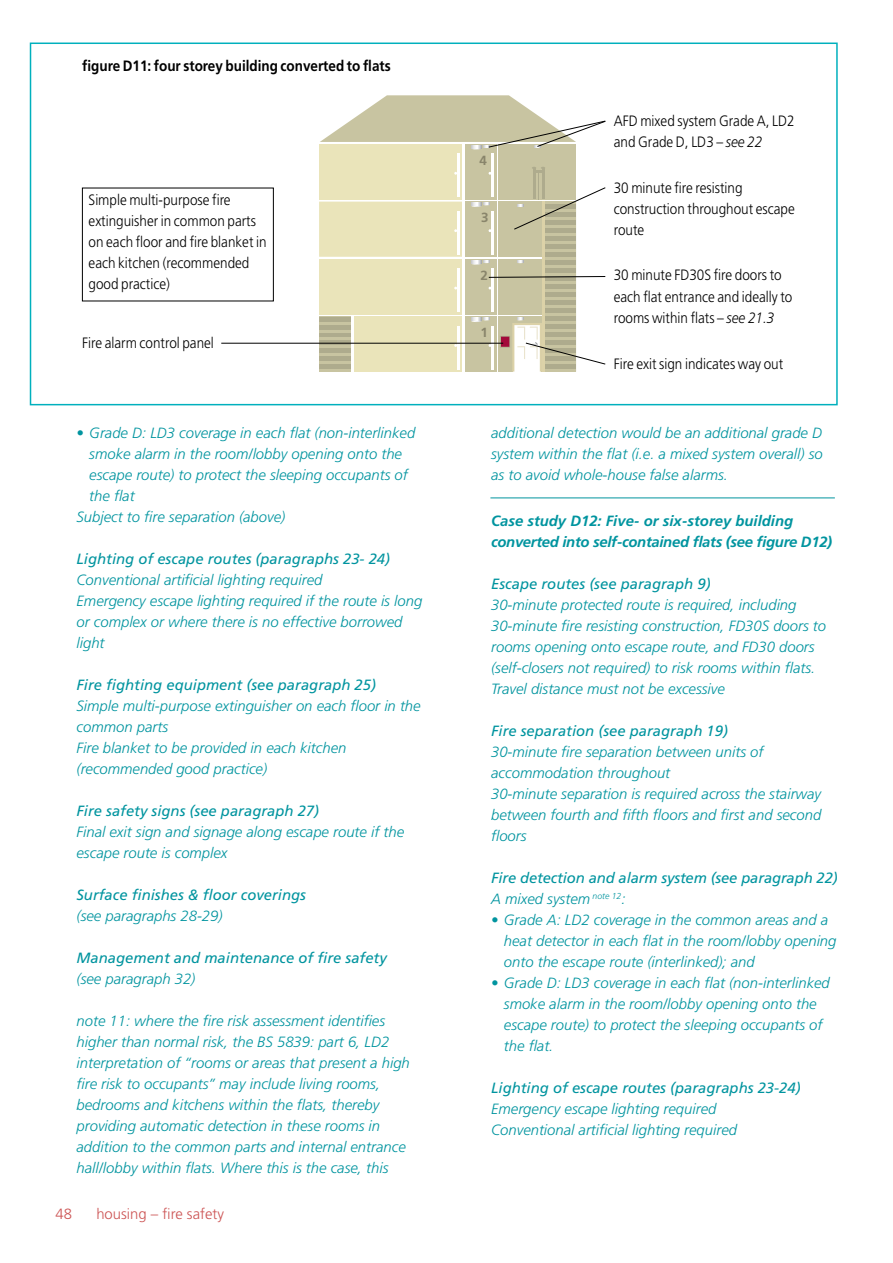
<style>
.page{position:relative;width:893px;height:1263px;background:#fff}
.page>*{position:absolute;margin:0;border:0;box-sizing:border-box;transform-origin:0 0}
.t1{font:300 15px/21px "Frutiger";color:#000;scale:.9 1}
.t2{font:700 15px "Frutiger";color:#000;scale:.9 1}
.t3{font:italic 300 14.85px/21px "Frutiger";color:#00949f}
.t4{font:italic 14.85px/21px "Frutiger";color:#00949f}
.t5{font:italic 700 14.85px/21px "Frutiger";letter-spacing:-.02em;color:#00949f}
.t6{font:300 14.85px "Frutiger";color:#cc5454}
.t7{font:700 13.2px "Frutiger";color:#89856b}
.s1{font-style:italic}
.s2{font-weight:300}
</style>
<div class="page">
<div style="left:465px;top:316px;width:31px;height:56px;background:#c8c4a1"></div>
<div style="left:465px;top:202px;width:31px;height:55px;background:#c8c4a1"></div>
<div style="left:465px;top:144px;width:31px;height:55px;background:#c8c4a1"></div>
<div style="left:319px;top:144px;width:143px;height:55px;background:#eae4ba"></div>
<div style="left:319px;top:259px;width:143px;height:55px;background:#eae4ba"></div>
<div style="left:465px;top:259px;width:31px;height:55px;background:#c8c4a1"></div>
<div style="left:319px;top:316px;width:143px;height:56px;background:#eae4ba"></div>
<div style="left:499px;top:144px;width:77px;height:55px;background:#c8c4a1"></div>
<hr style="left:351px;top:315px;width:2px;height:58px;background:#fff">
<svg style="left:319px;top:316px;width:32px;height:53px"></svg>
<hr style="left:319px;top:322px;width:32px;height:2px;background:#c8c4a1">
<hr style="left:319px;top:330px;width:32px;height:2px;background:#c8c4a1">
<hr style="left:319px;top:338px;width:32px;height:2px;background:#c8c4a1">
<hr style="left:319px;top:346px;width:32px;height:2px;background:#c8c4a1">
<hr style="left:319px;top:354px;width:32px;height:2px;background:#c8c4a1">
<hr style="left:319px;top:362px;width:32px;height:2px;background:#c8c4a1">
<hr style="left:319px;top:369px;width:32px;height:3px;background:#c8c4a1">
<svg style="left:236px;top:187px;width:18px;height:1px"></svg>
<hr style="left:491px;top:154px;width:3px;height:43px;background:#fff">
<hr style="left:457px;top:154px;width:2px;height:43px;background:#fff">
<div style="left:319px;top:199px;width:143px;height:58px;background:#eae4ba"></div>
<hr style="left:457px;top:268px;width:2px;height:44px;background:#fff">
<hr style="left:457px;top:326px;width:2px;height:43px;background:#fff">
<hr style="left:221px;top:343px;width:282px;height:1px;background:#000">
<svg style="left:320px;top:95px;width:286px;height:55px"></svg>
<svg style="left:471px;top:167px;width:135px;height:205px"></svg>
<div style="left:82px;top:188px;width:192px;height:113px;border:1px solid #000"></div>
<div style="left:30px;top:43px;width:808px;height:362px;border:2px solid #00b0bd"></div>
<hr style="left:490px;top:497px;width:345px;height:1px;background:#00949f">
<p class="t2" style="left:82px;top:57px;width:344px">figure D11: four storey building converted to flats</p>
<p class="t1" style="left:89px;top:190px;width:199px">Simple multi-purpose fire extinguisher in common parts on each floor and fire blanket in each kitchen (recommended good practice)</p>
<p class="t1" style="left:82px;top:332px;width:148px">Fire alarm control panel</p>
<p class="t3" style="left:77px;top:422px;width:340px">• Grade D: LD3 coverage in each flat (non-interlinked</p>
<p class="t3" style="left:89px;top:443px;width:314px">smoke alarm in the room/lobby opening onto the</p>
<p class="t3" style="left:89px;top:464px;width:320px">escape route) to protect the sleeping occupants of</p>
<p class="t3" style="left:89px;top:485px;width:47px">the flat</p>
<p class="t3" style="left:77px;top:506px;width:210px">Subject to fire separation (above)</p>
<p class="t4" style="left:77px;top:548px;width:315px">Lighting of escape routes (paragraphs 23- 24)</p>
<p class="t3" style="left:77px;top:569px;width:347px">Conventional artificial lighting required<br>Emergency escape lighting required if the route is long or complex or where there is no effective borrowed light</p>
<p class="t4" style="left:77px;top:674px;width:301px">Fire fighting equipment (see paragraph 25)</p>
<p class="t3" style="left:77px;top:695px;width:346px">Simple multi-purpose extinguisher on each floor in the common parts<br>Fire blanket to be provided in each kitchen (recommended good practice)</p>
<p class="t4" style="left:77px;top:800px;width:244px">Fire safety signs (see paragraph 27)</p>
<p class="t3" style="left:77px;top:821px;width:329px">Final exit sign and signage along escape route if the escape route is complex</p>
<p class="t4" style="left:77px;top:884px;width:231px">Surface finishes &amp; floor coverings</p>
<p class="t3" style="left:77px;top:905px;width:148px">(see paragraphs 28-29)</p>
<p class="t4" style="left:77px;top:947px;width:312px">Management and maintenance of fire safety</p>
<p class="t3" style="left:77px;top:968px;width:120px">(see paragraph 32)</p>
<p class="t3" style="left:77px;top:1010px;width:335px">note 11: where the fire risk assessment identifies higher than normal risk, the BS 5839: part 6, LD2 interpretation of “rooms or areas that present a high fire risk to occupants” may include living rooms, bedrooms and kitchens within the flats, thereby providing automatic detection in these rooms in addition to the common parts and internal entrance hall/lobby within flats. Where this is the case, this</p>
<p class="t6" style="left:56px;top:1205px;width:18px">48</p>
<p class="t6" style="left:96px;top:1205px;width:129px">housing – fire safety</p>
<p class="t7" style="left:480px;top:152px;width:9px">4</p>
<p class="t7" style="left:481px;top:210px;width:9px">3</p>
<p class="t7" style="left:480px;top:267px;width:9px">2</p>
<p class="t7" style="left:480px;top:325px;width:9px">1</p>
<p class="t1" style="left:614px;top:110px;width:203px">AFD mixed system Grade A, LD2 and Grade D, LD3 – <span class="s1">see 22</span></p>
<p class="t1" style="left:614px;top:177px;width:203px">30 minute fire resisting construction throughout escape route</p>
<p class="t1" style="left:614px;top:265px;width:200px">30 minute FD30S fire doors to each flat entrance and ideally to rooms within flats – <span class="s1">see 21.3</span></p>
<p class="t1" style="left:614px;top:353px;width:190px">Fire exit sign indicates way out</p>
<p class="t3" style="left:491px;top:422px;width:333px;text-align:justify">additional detection would be an additional grade D system within the flat (i.e. a mixed system overall) so as to avoid whole-house false alarms.</p>
<p class="t5" style="left:491px;top:510px;width:343px">Case study D12: Five- or six-storey building converted into self-contained flats (see figure D12)</p>
<p class="t4" style="left:491px;top:573px;width:221px">Escape routes (see paragraph 9)</p>
<p class="t3" style="left:491px;top:594px;width:337px">30-minute protected route is required, including 30-minute fire resisting construction, FD30S doors to rooms opening onto escape route, and FD30 doors (self-closers not required) to risk rooms within flats.<br>Travel distance must not be excessive</p>
<p class="t4" style="left:491px;top:720px;width:238px">Fire separation (see paragraph 19)</p>
<p class="t3" style="left:491px;top:741px;width:332px">30-minute fire separation between units of accommodation throughout<br>30-minute separation is required across the stairway between fourth and fifth floors and first and second floors</p>
<p class="t4" style="left:491px;top:867px;width:348px">Fire detection and alarm system (see paragraph 22)<br><span class="s2">A mixed system</span> <sup>note</sup> <sup>12</sup><span class="s2">:</span></p>
<p class="t3" style="left:504px;top:909px;width:334px;text-indent:-13px">• Grade A: LD2 coverage in the common areas and a heat detector in each flat in the room/lobby opening onto the escape route (interlinked); and</p>
<p class="t3" style="left:504px;top:972px;width:327px;text-indent:-13px">• Grade D: LD3 coverage in each flat (non-interlinked smoke alarm in the room/lobby opening onto the escape route) to protect the sleeping occupants of the flat.</p>
<p class="t4" style="left:491px;top:1077px;width:311px">Lighting of escape routes (paragraphs 23-24)</p>
<p class="t3" style="left:491px;top:1098px;width:247px">Emergency escape lighting required<br>Conventional artificial lighting required</p>
</div>
